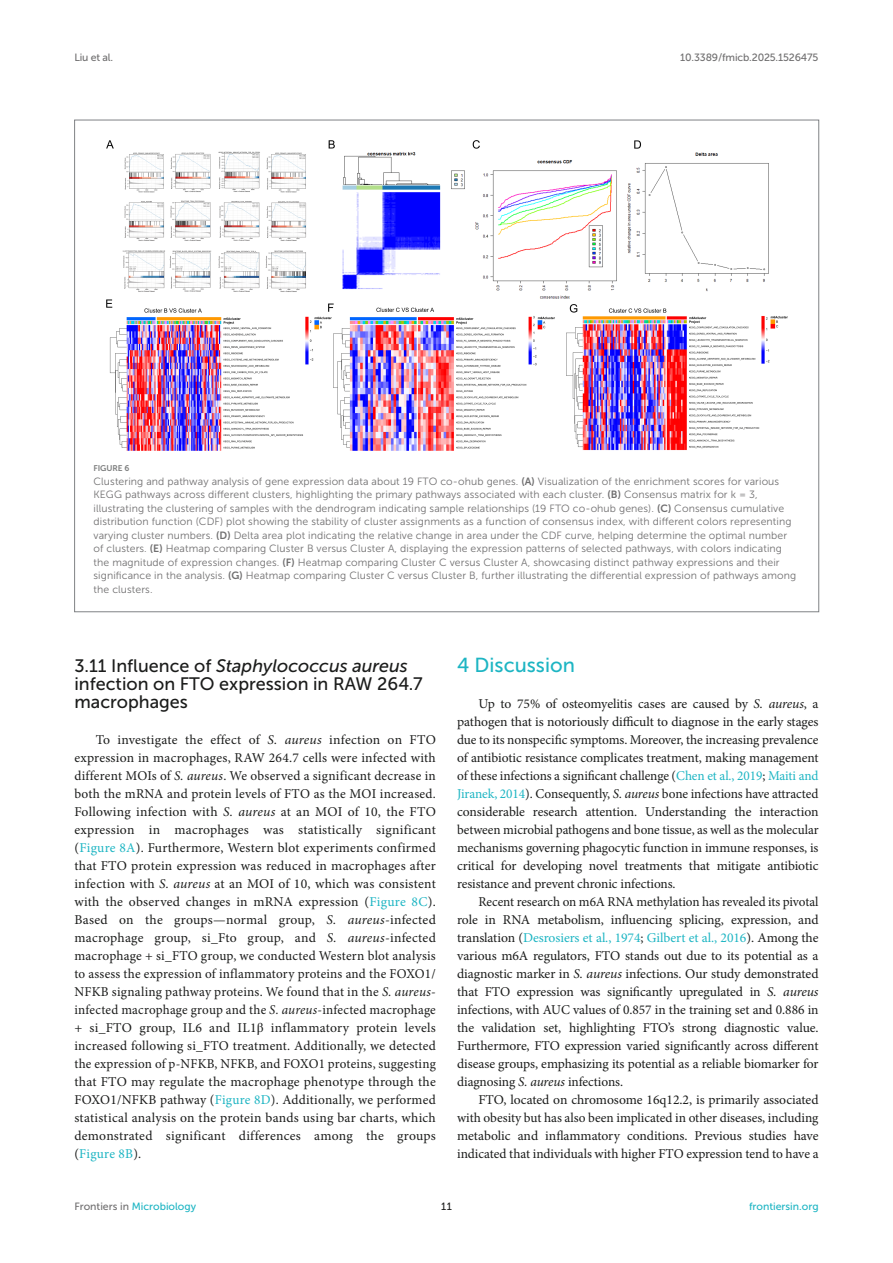
<style>
.page{position:relative;width:893px;height:1263px;background:#fff}
.page>*{position:absolute;margin:0;border:0;box-sizing:border-box;transform-origin:0 0}
.HEAD_1{font:20.25px "Museo Sans 500";color:#1db5c3}
.HEAD_2{font:18px/18px "Museo Sans 500";color:#1b1c1b}
.TEXT{font:13.5px/18px "Minion Pro";letter-spacing:-.005em;color:#1b1c1b;text-align:justify}
.FIG_LEG{font:10.5px/13.5px "Museo Sans 300";letter-spacing:.01em;color:#706f70}
.t1{font:10.5px "Museo Sans 500";color:#1db5c3}
.t2{font:10.5px "Museo Sans 500";letter-spacing:-.015em;color:#706f70}
.t3{font:10.5px "Museo Sans 500";color:#1b1c1b}
.FIG_HD{font:8.25px "Museo Sans 700";letter-spacing:-.01em;color:#7e7f7f}
.s1{font-family:"Museo Sans 700"}
.s2{font-style:italic}
.s3{color:#1db5c3}
.s4{font-family:"STIX General"}
.s5{color:#706f70}
</style>
<div class="page">
<img style="left:106px;top:140px;width:682px;height:311px">
<p class="t2" style="left:74px;top:51px;width:40px">Liu et al.</p>
<p class="t2" style="left:680px;top:51px;width:140px">10.3389/fmicb.2025.1526475</p>
<p class="FIG_HD" style="left:94px;top:464px;width:37px">FIGURE 6</p>
<p class="FIG_LEG" style="left:94px;top:474px;width:704px">Clustering and pathway analysis of gene expression data about 19 FTO co-ohub genes. <span class="s1">(A)</span> Visualization of the enrichment scores for various KEGG pathways across different clusters, highlighting the primary pathways associated with each cluster. <span class="s1">(B)</span> Consensus matrix for k = 3, illustrating the clustering of samples with the dendrogram indicating sample relationships (19 FTO co-ohub genes). <span class="s1">(C)</span> Consensus cumulative distribution function (CDF) plot showing the stability of cluster assignments as a function of consensus index, with different colors representing varying cluster numbers. <span class="s1">(D)</span> Delta area plot indicating the relative change in area under the CDF curve, helping determine the optimal number of clusters. <span class="s1">(E)</span> Heatmap comparing Cluster B versus Cluster A, displaying the expression patterns of selected pathways, with colors indicating the magnitude of expression changes. <span class="s1">(F)</span> Heatmap comparing Cluster C versus Cluster A, showcasing distinct pathway expressions and their significance in the analysis. <span class="s1">(G)</span> Heatmap comparing Cluster C versus Cluster B, further illustrating the differential expression of pathways among the clusters.</p>
<p class="HEAD_2" style="left:74px;top:657px;width:350px">3.11 Influence of <span class="s2">Staphylococcus aureus </span>infection on FTO expression in RAW 264.7 macrophages</p>
<p class="TEXT" style="left:74px;top:731px;width:363px;text-indent:21px">To investigate the effect of <span class="s2">S. aureus</span> infection on FTO expression in macrophages, RAW 264.7 cells were infected with different MOIs of <span class="s2">S. aureus</span>. We observed a significant decrease in both the mRNA and protein levels of FTO as the MOI increased.<br>Following infection with <span class="s2">S. aureus</span> at an MOI of 10, the FTO expression in macrophages was statistically significant (<span class="s3">Figure 8A</span>). Furthermore, Western blot experiments confirmed that FTO protein expression was reduced in macrophages after infection with <span class="s2">S. aureus</span> at an MOI of 10, which was consistent with the observed changes in mRNA expression (<span class="s3">Figure 8C</span>).<br>Based on the groups—normal group, <span class="s2">S. aureus</span>-infected macrophage group, si_Fto group, and <span class="s2">S. aureus</span>-infected macrophage + si_FTO group, we conducted Western blot analysis to assess the expression of inflammatory proteins and the FOXO1/ NFKB signaling pathway proteins. We found that in the <span class="s2">S. aureus&shy;</span>infected macrophage group and the <span class="s2">S. aureus</span>-infected macrophage + si_FTO group, IL6 and IL1<span class="s4">β</span> inflammatory protein levels increased following si_FTO treatment. Additionally, we detected the expression of p-NFKB, NFKB, and FOXO1 proteins, suggesting that FTO may regulate the macrophage phenotype through the FOXO1/NFKB pathway (<span class="s3">Figure 8D</span>). Additionally, we performed statistical analysis on the protein bands using bar charts, which demonstrated significant differences among the groups (<span class="s3">Figure 8B</span>).</p>
<p class="HEAD_1" style="left:457px;top:654px;width:119px">4 Discussion</p>
<p class="TEXT" style="left:457px;top:695px;width:363px;text-indent:21px">Up to 75% of osteomyelitis cases are caused by <span class="s2">S. aureus</span>, a pathogen that is notoriously difficult to diagnose in the early stages due to its nonspecific symptoms. Moreover, the increasing prevalence of antibiotic resistance complicates treatment, making management of these infections a significant challenge (<span class="s3">Chen et al., 2019</span>; <span class="s3">Maiti and Jiranek, 2014</span>). Consequently, <span class="s2">S. aureus</span> bone infections have attracted considerable research attention. Understanding the interaction between microbial pathogens and bone tissue, as well as the molecular mechanisms governing phagocytic function in immune responses, is critical for developing novel treatments that mitigate antibiotic resistance and prevent chronic infections.</p>
<p class="TEXT" style="left:457px;top:893px;width:363px;text-indent:21px">Recent research on m6A RNA methylation has revealed its pivotal role in RNA metabolism, influencing splicing, expression, and translation (<span class="s3">Desrosiers et al., 1974</span>; <span class="s3">Gilbert et al., 2016</span>). Among the various m6A regulators, FTO stands out due to its potential as a diagnostic marker in <span class="s2">S. aureus</span> infections. Our study demonstrated that FTO expression was significantly upregulated in <span class="s2">S. aureus </span>infections, with AUC values of 0.857 in the training set and 0.886 in the validation set, highlighting FTO’s strong diagnostic value.<br>Furthermore, FTO expression varied significantly across different disease groups, emphasizing its potential as a reliable biomarker for diagnosing <span class="s2">S. aureus</span> infections.</p>
<p class="TEXT" style="left:457px;top:1091px;width:363px;text-indent:21px">FTO, located on chromosome 16q12.2, is primarily associated with obesity but has also been implicated in other diseases, including metabolic and inflammatory conditions. Previous studies have indicated that individuals with higher FTO expression tend to have a</p>
<p class="t1" style="left:74px;top:1200px;width:123px"><span class="s5">Frontiers in</span> Microbiology</p>
<p class="t3" style="left:441px;top:1200px;width:12px">11</p>
<p class="t1" style="left:749px;top:1200px;width:71px">frontiersin.org</p>
</div>
